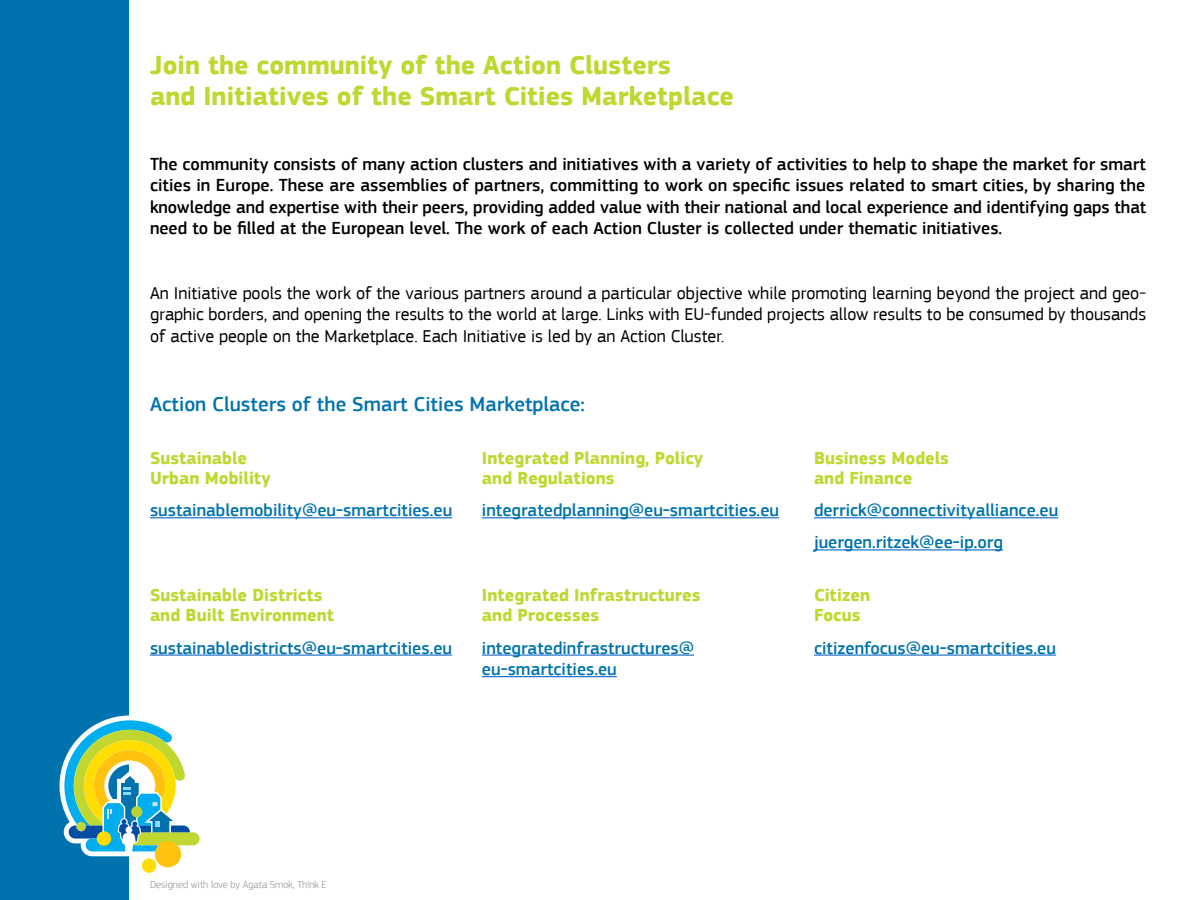
<style>
.page{position:relative;width:1200px;height:900px;background:#fff}
.page>*{position:absolute;margin:0;border:0;box-sizing:border-box;transform-origin:0 0}
.t1{font:700 27px/31px "EC Square Sans Pro";color:#bfd730}
.t2{font:500 21px "EC Square Sans Pro";color:#0073ae}
.t3{font:500 18px/21.6px "EC Square Sans Pro";color:#000;text-align:justify}
.t4{font:18px/21.6px "EC Square Sans Pro";color:#000;text-align:justify}
.t5{font:500 18px/21.6px "EC Square Sans Pro";color:#0073ae}
.t6{font:700 18px/20.7px "EC Square Sans Pro";color:#bfd730}
.t7{font:300 10.5px "EC Square Sans Pro";color:#8e908e}
</style>
<div class="page">
<hr style="left:150px;top:517px;width:302px;height:1px;background:#0563c1">
<hr style="left:150px;top:655px;width:302px;height:1px;background:#0563c1">
<hr style="left:482px;top:517px;width:297px;height:1px;background:#0563c1">
<hr style="left:482px;top:655px;width:212px;height:1px;background:#0563c1">
<hr style="left:482px;top:676px;width:135px;height:1px;background:#0563c1">
<hr style="left:814px;top:517px;width:244px;height:1px;background:#0563c1">
<hr style="left:814px;top:549px;width:189px;height:1px;background:#0563c1">
<hr style="left:814px;top:655px;width:242px;height:1px;background:#0563c1">
<div style="left:0;top:0;width:129px;height:900px;background:#0073ae"></div>
<svg style="left:60px;top:716px;width:140px;height:157px"></svg>
<h1 class="t1" style="left:150px;top:51px;width:586px">Join the community of the Action Clusters<br>and Initiatives of the Smart Cities Marketplace</h1>
<p class="t3" style="left:150px;top:153px;width:998px">The community consists of many action clusters and initiatives with a variety of activities to help to shape the market for smart cities in Europe. These are assemblies of partners, committing to work on specific issues related to smart cities, by sharing the knowledge and expertise with their peers, providing added value with their national and local experience and identifying gaps that need to be filled at the European level. The work of each Action Cluster is collected under thematic initiatives.</p>
<p class="t4" style="left:150px;top:282px;width:998px">An Initiative pools the work of the various partners around a particular objective while promoting learning beyond the project and geo&shy;graphic borders, and opening the results to the world at large. Links with EU-funded projects allow results to be consumed by thousands of active people on the Marketplace. Each Initiative is led by an Action Cluster.</p>
<p class="t2" style="left:150px;top:392px;width:437px">Action Clusters of the Smart Cities Marketplace:</p>
<p class="t6" style="left:150px;top:448px;width:122px">Sustainable<br>Urban Mobility</p>
<p class="t5" style="left:150px;top:500px;width:304px">sustainablemobility@eu-smartcities.eu</p>
<p class="t6" style="left:150px;top:585px;width:186px">Sustainable Districts and Built Environment</p>
<p class="t5" style="left:150px;top:637px;width:304px">sustainabledistricts@eu-smartcities.eu</p>
<p class="t6" style="left:482px;top:448px;width:223px">Integrated Planning, Policy and Regulations</p>
<p class="t5" style="left:482px;top:500px;width:299px">integratedplanning@eu-smartcities.eu</p>
<p class="t6" style="left:482px;top:585px;width:220px">Integrated Infrastructures and Processes</p>
<p class="t5" style="left:482px;top:637px;width:214px">integratedinfrastructures@ eu-smartcities.eu</p>
<p class="t6" style="left:814px;top:448px;width:137px">Business Models and Finance</p>
<p class="t5" style="left:814px;top:495px;width:246px;line-height:32.1px">derrick@connectivityalliance.eu juergen.ritzek@ee-ip.org</p>
<p class="t6" style="left:814px;top:585px;width:58px">Citizen<br>Focus</p>
<p class="t5" style="left:814px;top:637px;width:243px">citizenfocus@eu-smartcities.eu</p>
<p class="t7" style="left:150px;top:879px;width:178px">Designed with love by Agata Smok, Th!nk E</p>
</div>
